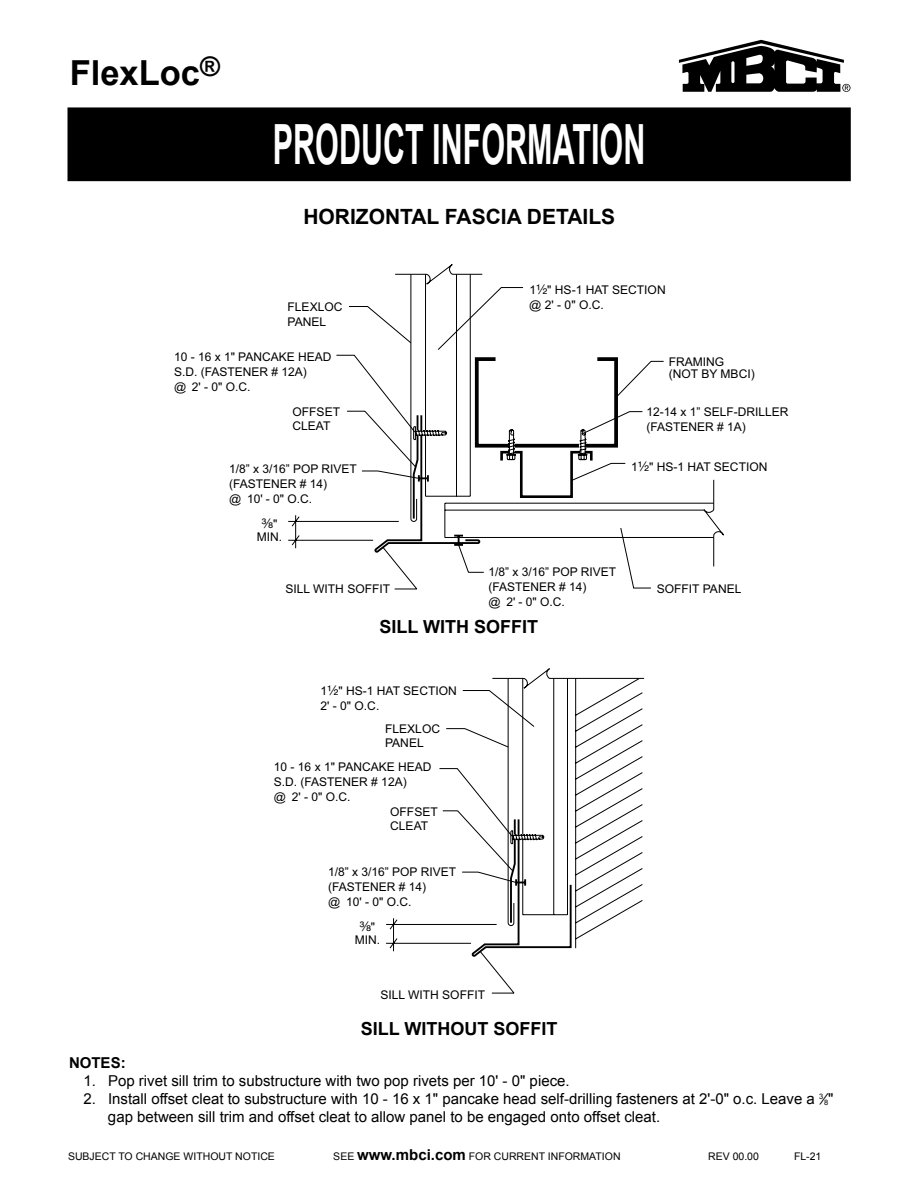
<style>
.page{position:relative;width:918px;height:1188px;background:#fff}
.page>*{position:absolute;margin:0;border:0;box-sizing:border-box;transform-origin:0 0}
.t1{font:700 55.5px "Arial";color:#fff;scale:.55 1}
.t2{font:700 34.5px "Arial";color:#000}
.t3{font:700 21px "Arial";color:#000}
.t4{font:700 18px "Arial";color:#000}
.t5{font:15px/18px "Arial";color:#000}
.t6{font:700 15px "Arial";color:#000}
.t7{font:13.5px "Helvetica Fraction";color:#000}
.t8{font:12px/15px "Arial";color:#000}
.t9{font:10.5px "Arial";color:#000}
.s1{font-family:"Helvetica Fraction";font-size:13.5px}
.s2{font-family:"Arial";font-size:12px}
.s3{font-size:7.5px}
.s4{font-weight:700;font-size:15px}
</style>
<div class="page">
<div style="left:68px;top:108px;width:782px;height:72px;background:#000"></div>
<div style="left:68px;top:107px;width:783px;height:74px;border:2px solid #000"></div>
<svg style="left:679px;top:40px;width:171px;height:52px"></svg>
<svg style="left:395px;top:264px;width:329px;height:303px"></svg>
<svg style="left:335px;top:287px;width:317px;height:662px"></svg>
<div style="left:67px;top:619px;width:783px;height:27px;background:#fff"></div>
<h2 class="t2" style="left:70px;top:50px;width:152px">FlexLoc<sup>®</sup></h2>
<h1 class="t1" style="left:273px;top:108px;width:679px">PRODUCT INFORMATION</h1>
<h3 class="t3" style="left:303px;top:202px;width:313px">HORIZONTAL FASCIA DETAILS</h3>
<p class="t8" style="left:288px;top:300px;width:56px;line-height:14.2px">FLEXLOC<br>PANEL</p>
<p class="t8" style="left:529px;top:282px;width:138px">1<span class="s1">¹⁄₂</span>" HS-1 HAT SECTION @ 2' - 0" O.C.</p>
<p class="t8" style="left:174px;top:349px;width:159px">10 - 16 x 1" PANCAKE HEAD<br>S.D. (FASTENER # 12A)<br>@ 2' - 0" O.C.</p>
<p class="t8" style="left:669px;top:355px;width:88px;line-height:12.8px">FRAMING (NOT BY MBCI)</p>
<p class="t8" style="left:293px;top:405px;width:49px;line-height:14.2px">OFFSET<br>CLEAT</p>
<p class="t8" style="left:646px;top:405px;width:144px">12-14 x 1” SELF-DRILLER (FASTENER # 1A)</p>
<p class="t8" style="left:229px;top:462px;width:129px">1/8” x 3/16” POP RIVET (FASTENER # 14)<br>@ 10' - 0" O.C.</p>
<p class="t8" style="left:631px;top:459px;width:138px">1<span class="s1">¹⁄₂</span>" HS-1 HAT SECTION</p>
<p class="t7" style="left:262px;top:517px;width:17px">³⁄₈<span class="s2">"</span></p>
<p class="t8" style="left:257px;top:530px;width:27px">MIN.</p>
<p class="t8" style="left:488px;top:565px;width:129px">1/8” x 3/16” POP RIVET (FASTENER # 14)<br>@ 2' - 0" O.C.</p>
<p class="t8" style="left:285px;top:582px;width:106px">SILL WITH SOFFIT</p>
<p class="t8" style="left:657px;top:581px;width:86px">SOFFIT PANEL</p>
<h3 class="t4" style="left:379px;top:615px;width:160px">SILL WITH SOFFIT</h3>
<p class="t8" style="left:320px;top:683px;width:138px">1<span class="s1">¹⁄₂</span>" HS-1 HAT SECTION<br>2' - 0" O.C.</p>
<p class="t8" style="left:385px;top:722px;width:56px;line-height:14.2px">FLEXLOC<br>PANEL</p>
<p class="t8" style="left:274px;top:760px;width:159px">10 - 16 x 1" PANCAKE HEAD<br>S.D. (FASTENER # 12A)<br>@ 2' - 0" O.C.</p>
<p class="t8" style="left:390px;top:805px;width:49px;line-height:14.2px">OFFSET<br>CLEAT</p>
<p class="t8" style="left:328px;top:865px;width:129px">1/8” x 3/16” POP RIVET (FASTENER # 14)<br>@ 10' - 0" O.C.</p>
<p class="t7" style="left:360px;top:920px;width:17px">³⁄₈<span class="s2">"</span></p>
<p class="t8" style="left:355px;top:933px;width:27px">MIN.</p>
<p class="t8" style="left:380px;top:987px;width:106px">SILL WITH SOFFIT</p>
<h3 class="t4" style="left:361px;top:1017px;width:198px">SILL WITHOUT SOFFIT</h3>
<p class="t6" style="left:69px;top:1053px;width:58px">NOTES:</p>
<p class="t5" style="left:83px;top:1072px;width:488px">1. Pop rivet sill trim to substructure with two pop rivets per 10' - 0" piece.</p>
<p class="t5" style="left:108px;top:1090px;width:727px;text-indent:-25px">2. Install offset cleat to substructure with 10 - 16 x 1" pancake head self-drilling fasteners at 2'-0" o.c. Leave a <sup>3</sup>⁄<span class="s3">8</span>" gap between sill trim and offset cleat to allow panel to be engaged onto offset cleat.</p>
<p class="t9" style="left:68px;top:1149px;width:208px">SUBJECT TO CHANGE WITHOUT NOTICE</p>
<p class="t9" style="left:333px;top:1149px;width:289px">SEE <span class="s4">www.mbci.com</span> FOR CURRENT INFORMATION</p>
<p class="t9" style="left:708px;top:1149px;width:52px">REV 00.00</p>
<p class="t9" style="left:794px;top:1149px;width:29px">FL-21</p>
</div>
